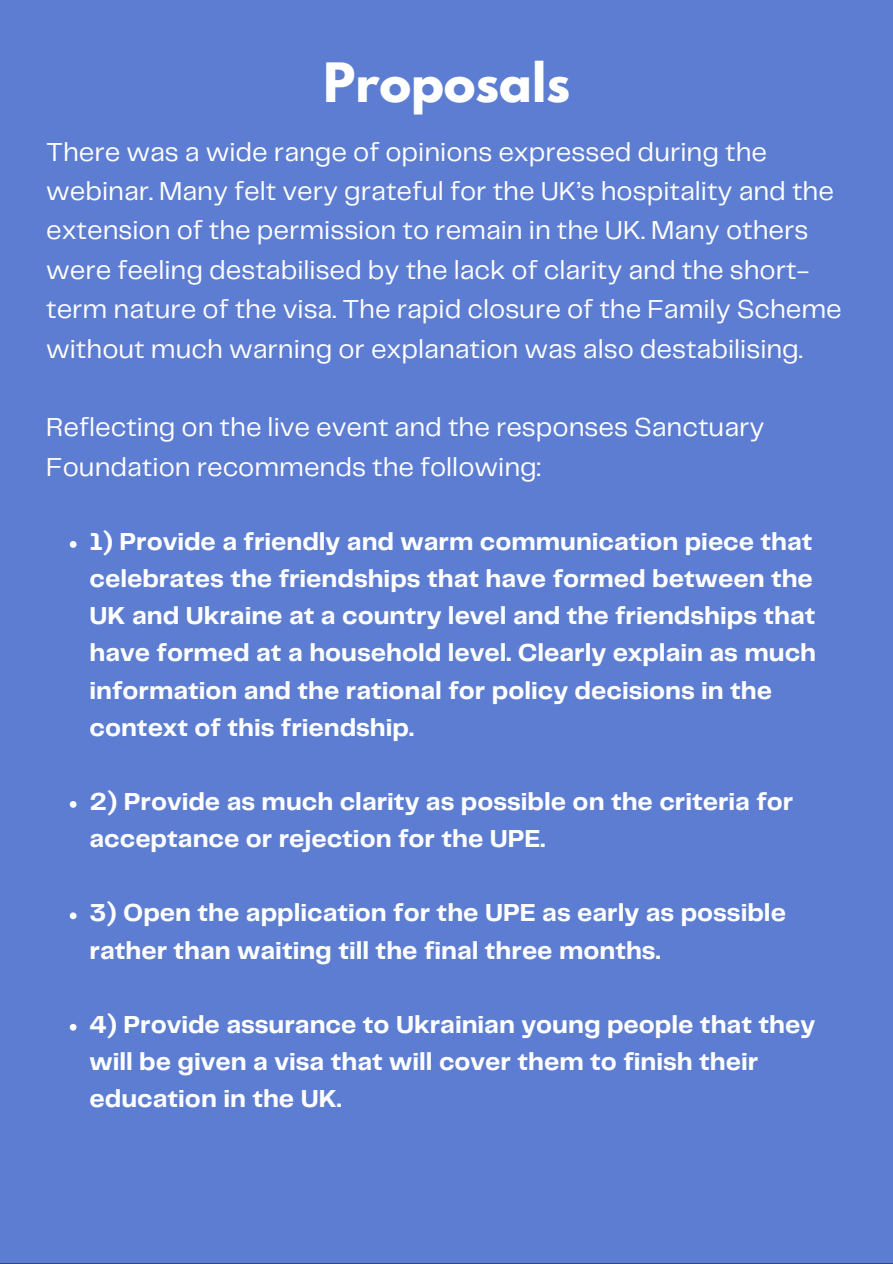
<style>
.page{position:relative;width:893px;height:1264px;background:#fff}
.page>*{position:absolute;margin:0;border:0;box-sizing:border-box;transform-origin:0 0}
.t1{font:700 48px "League Spartan";color:#fff}
.t2{font:27px/39.3px "Telegraf";color:#fff}
.t3{font:700 25.5px/37.2px "Telegraf";color:#fff}
</style>
<div class="page">
<div style="left:0;top:0;width:892px;height:1263px;background:#5c7dd1"></div>
<svg style="left:70px;top:541px;width:6px;height:7px"></svg>
<svg style="left:70px;top:801px;width:6px;height:6px"></svg>
<svg style="left:70px;top:912px;width:6px;height:7px"></svg>
<svg style="left:70px;top:1023px;width:6px;height:7px"></svg>
<p class="t1" style="left:323px;top:59px;width:248px">Proposals</p>
<h1 class="t2" style="left:46px;top:133px;width:797px">There was a wide range of opinions expressed during the webinar. Many felt very grateful for the UK’s hospitality and the extension of the permission to remain in the UK. Many others were feeling destabilised by the lack of clarity and the short&shy;term nature of the visa. The rapid closure of the Family Scheme without much warning or explanation was also destabilising.</h1>
<p class="t2" style="left:46px;top:409px;width:720px">Reflecting on the live event and the responses Sanctuary<br>Foundation recommends the following:</p>
<p class="t3" style="left:89px;top:524px;width:728px">1) Provide a friendly and warm communication piece that celebrates the friendships that have formed between the UK and Ukraine at a country level and the friendships that have formed at a household level. Clearly explain as much information and the rational for policy decisions in the context of this friendship.</p>
<p class="t3" style="left:89px;top:784px;width:705px">2) Provide as much clarity as possible on the criteria for acceptance or rejection for the UPE.</p>
<p class="t3" style="left:89px;top:895px;width:698px">3) Open the application for the UPE as early as possible rather than waiting till the final three months.</p>
<p class="t3" style="left:89px;top:1007px;width:727px">4) Provide assurance to Ukrainian young people that they will be given a visa that will cover them to finish their education in the UK.</p>
</div>
